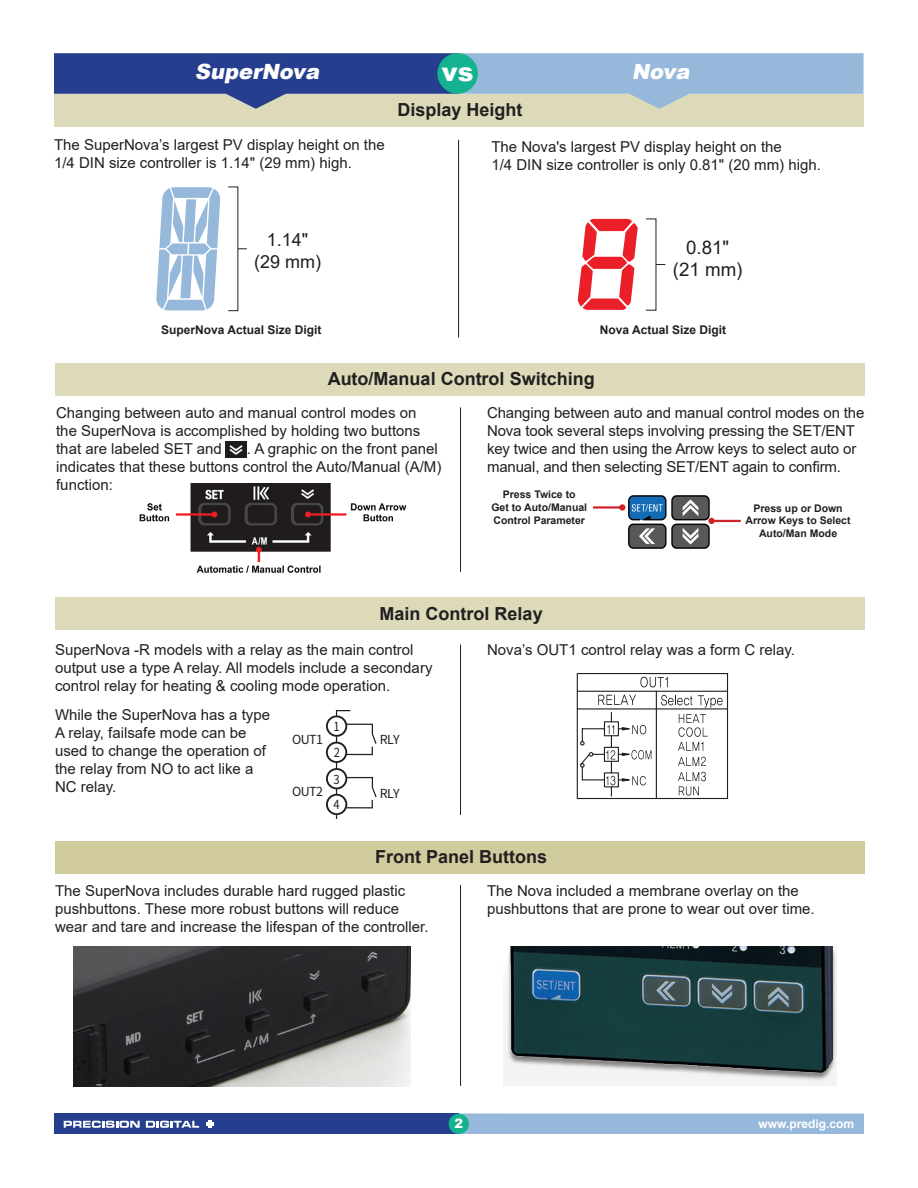
<style>
.page{position:relative;width:918px;height:1188px;background:#fff}
.page>*{position:absolute;margin:0;border:0;box-sizing:border-box;transform-origin:0 0}
.t1{font:900 25.95px "Arial";color:#fff}
.t2{font:italic 900 21px "Arial";color:#fff}
.t3{font:18.75px/22.5px "Arial";color:#231f20;text-align:center}
.t4{font:700 18px "Arial";color:#231f20}
.t5{font:18px/21.6px "Arial";color:#231f20;text-align:center}
.t6{font:15px/18px "Arial";color:#231f20}
.t7{font:900 12.9px "Arial";color:#fff}
.t8{font:12.45px "Noto Sans CJ Kkr";letter-spacing:-.05em;color:#231f20}
.t9{font:12.45px/26.5px "Noto Sans CJ Kkr";letter-spacing:-.05em;color:#231f20;text-align:justify;scale:.9 1}
.t10{font:700 12px "Arial";color:#231f20}
.t11{font:700 12px "Arial";color:#fff}
.t12{font:700 10.5px/12.6px "Arial";color:#231f20;text-align:center}
</style>
<div class="page">
<div style="left:54px;top:1113px;width:405px;height:21px;background:#253f8e"></div>
<div style="left:459px;top:1113px;width:405px;height:21px;background:#96b8db"></div>
<div style="left:449px;top:1114px;width:20px;height:20px;background:#15b28f;border-radius:50%"></div>
<svg style="left:64px;top:1121px;width:76px;height:7px"></svg>
<svg style="left:146px;top:1121px;width:53px;height:7px"></svg>
<svg style="left:206px;top:1120px;width:7px;height:8px"></svg>
<div style="left:55px;top:598px;width:810px;height:32px;background:#dcdab8"></div>
<svg style="left:326px;top:710px;width:51px;height:108px"></svg>
<svg style="left:640px;top:677px;width:28px;height:10px"></svg>
<svg style="left:598px;top:695px;width:38px;height:10px"></svg>
<svg style="left:678px;top:757px;width:28px;height:9px"></svg>
<svg style="left:678px;top:714px;width:30px;height:37px"></svg>
<svg style="left:678px;top:772px;width:28px;height:24px"></svg>
<hr style="left:577px;top:708px;width:151px;height:2px;background:#231f20">
<hr style="left:577px;top:673px;width:151px;height:1px;background:#231f20">
<hr style="left:577px;top:691px;width:151px;height:1px;background:#231f20">
<hr style="left:577px;top:798px;width:151px;height:1px;background:#231f20">
<hr style="left:656px;top:691px;width:1px;height:108px;background:#231f20">
<hr style="left:577px;top:674px;width:1px;height:124px;background:#231f20">
<svg style="left:580px;top:712px;width:71px;height:84px"></svg>
<div style="left:604px;top:747px;width:15px;height:15px;border:1px solid #231f20"></div>
<hr style="left:727px;top:674px;width:1px;height:124px;background:#231f20">
<svg style="left:661px;top:695px;width:31px;height:11px"></svg>
<svg style="left:698px;top:695px;width:25px;height:13px"></svg>
<hr style="left:460px;top:645px;width:1px;height:170px;background:#231f20">
<div style="left:55px;top:841px;width:810px;height:33px;background:#d0cc9d"></div>
<hr style="left:460px;top:885px;width:1px;height:201px;background:#231f20">
<img style="left:73px;top:946px;width:337px;height:141px">
<div style="left:504px;top:946px;width:332px;height:140px;background:#f2f3f4"></div>
<div style="left:507px;top:948px;width:330px;height:133px;background:#231f20;opacity:.52"></div>
<img style="left:511px;top:947px;width:322px;height:127px">
<div style="left:55px;top:363px;width:810px;height:33px;background:#dcdab8"></div>
<hr style="left:460px;top:407px;width:1px;height:165px;background:#231f20">
<img style="left:139px;top:484px;width:268px;height:89px">
<img style="left:226px;top:442px;width:20px;height:15px">
<img style="left:628px;top:495px;width:82px;height:54px">
<hr style="left:712px;top:520px;width:29px;height:2px;background:#d1232a">
<div style="left:708px;top:518px;width:7px;height:6px;background:#d1232a;border-radius:50%"></div>
<hr style="left:593px;top:506px;width:29px;height:3px;background:#d1232a">
<div style="left:619px;top:504px;width:6px;height:7px;background:#d1232a;border-radius:50%"></div>
<div style="left:54px;top:94px;width:810px;height:32px;background:#dcdab8"></div>
<svg style="left:54px;top:53px;width:810px;height:56px"></svg>
<div style="left:437px;top:53px;width:41px;height:41px;background:#15b28f;border-radius:50%"></div>
<hr style="left:458px;top:140px;width:1px;height:198px;background:#231f20">
<svg style="left:156px;top:187px;width:64px;height:123px"></svg>
<svg style="left:578px;top:219px;width:60px;height:91px"></svg>
<h2 class="t2" style="left:195px;top:57px;width:131px">SuperNova</h2>
<h1 class="t1" style="left:442px;top:53px;width:33px">vs</h1>
<h2 class="t2" style="left:632px;top:57px;width:64px">Nova</h2>
<p class="t4" style="left:398px;top:97px;width:127px">Display Height</p>
<p class="t6" style="left:54px;top:136px;width:332px">The SuperNova’s largest PV display height on the<br>1/4 DIN size controller is 1.14" (29 mm) high.</p>
<p class="t6" style="left:491px;top:137px;width:331px">The Nova's largest PV display height on the<br>1/4 DIN size controller is only 0.81" (20 mm) high.</p>
<p class="t5" style="left:254px;top:229px;width:68px">1.14" (29 mm)</p>
<p class="t3" style="left:673px;top:236px;width:71px">0.81" (21 mm)</p>
<p class="t10" style="left:161px;top:322px;width:162px">SuperNova Actual Size Digit</p>
<p class="t10" style="left:600px;top:322px;width:128px">Nova Actual Size Digit</p>
<p class="t4" style="left:328px;top:366px;width:269px">Auto/Manual Control Switching</p>
<p class="t6" style="left:56px;top:404px;width:366px">Changing between auto and manual control modes on the SuperNova is accomplished by holding two buttons that are labeled SET and</p>
<p class="t6" style="left:487px;top:404px;width:379px">Changing between auto and manual control modes on the Nova took several steps involving pressing the SET/ENT key twice and then using the Arrow keys to select auto or manual, and then selecting SET/ENT again to confirm.</p>
<p class="t12" style="left:491px;top:489px;width:97px">Press Twice to<br>Get to Auto/Manual<br>Control Parameter</p>
<p class="t6" style="left:56px;top:440px;width:387px;text-indent:191px">. A graphic on the front panel indicates that these buttons control the Auto/Manual (A/M) function:</p>
<p class="t12" style="left:746px;top:502px;width:107px">Press up or Down<br>Arrow Keys to Select<br>Auto/Man Mode</p>
<p class="t4" style="left:380px;top:601px;width:165px">Main Control Relay</p>
<p class="t6" style="left:55px;top:641px;width:379px">SuperNova -R models with a relay as the main control output use a type A relay. All models include a secondary control relay for heating &amp; cooling mode operation.</p>
<p class="t6" style="left:487px;top:641px;width:309px">Nova’s OUT1 control relay was a form C relay.</p>
<p class="t6" style="left:55px;top:706px;width:217px">While the SuperNova has a type<br>A relay, failsafe mode can be used to change the operation of the relay from NO to act like a<br>NC relay.</p>
<p class="t9" style="left:334px;top:713px;width:9px">1<br>2<br>3</p>
<p class="t9" style="left:334px;top:791px;width:8px">4</p>
<p class="t8" style="left:292px;top:732px;width:32px">OUT1</p>
<p class="t8" style="left:380px;top:733px;width:21px">RLY</p>
<p class="t8" style="left:292px;top:785px;width:32px">OUT2</p>
<p class="t8" style="left:380px;top:786px;width:21px">RLY</p>
<p class="t4" style="left:375px;top:844px;width:174px">Front Panel Buttons</p>
<p class="t6" style="left:55px;top:882px;width:375px">The SuperNova includes durable hard rugged plastic pushbuttons. These more robust buttons will reduce wear and tare and increase the lifespan of the controller.</p>
<p class="t6" style="left:487px;top:882px;width:329px">The Nova included a membrane overlay on the pushbuttons that are prone to wear out over time.</p>
<p class="t7" style="left:455px;top:1114px;width:10px">2</p>
<p class="t11" style="left:759px;top:1115px;width:97px">www.predig.com</p>
</div>
